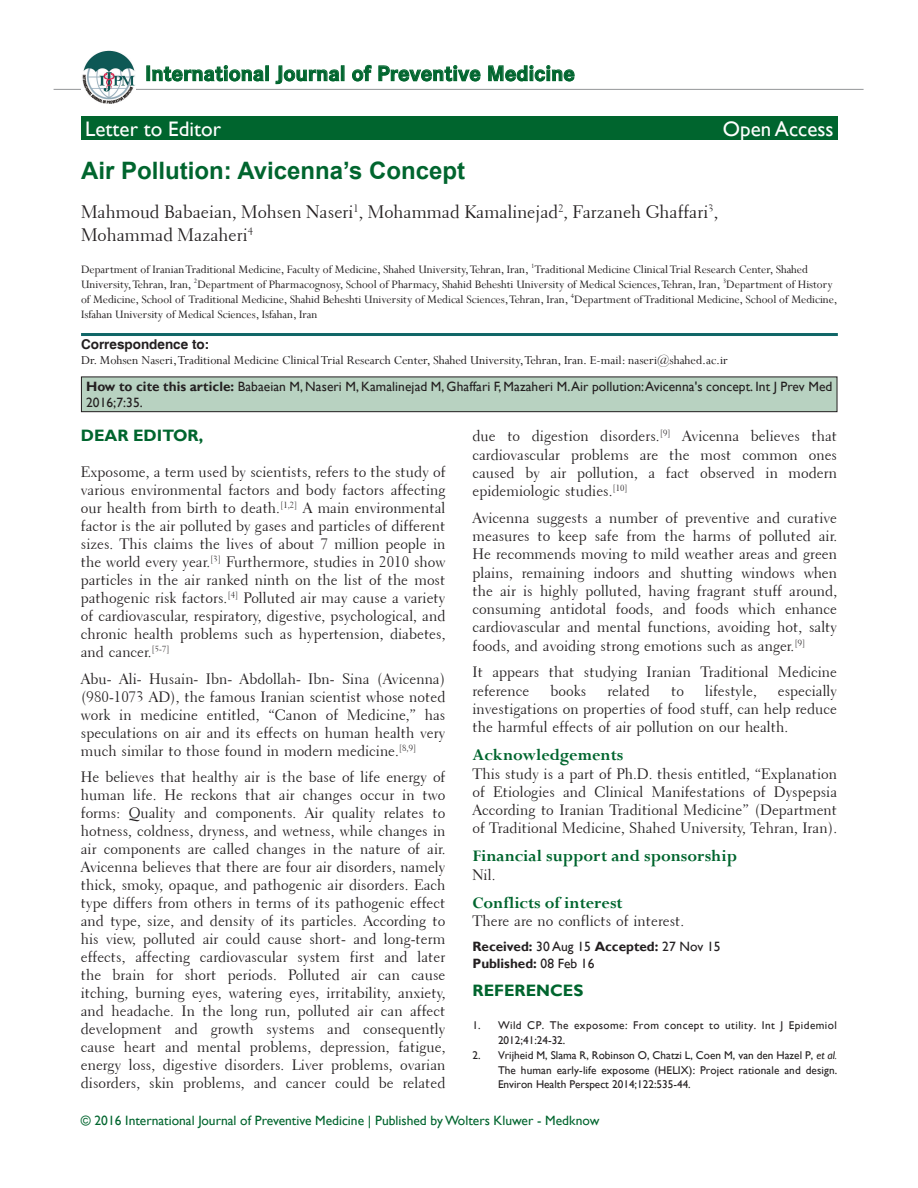
<style>
.page{position:relative;width:918px;height:1188px;background:#fff}
.page>*{position:absolute;margin:0;border:0;box-sizing:border-box;transform-origin:0 0}
.AT{font:700 24px "Arial";color:#00652e}
.t1{font:700 21px "Corporate SBQ";color:#00652e}
.AH{font:21px "Gill Sans";color:#fff}
.AU{font:18px/22.5px "Transitional 521 BT Roman A";color:#231f20}
.t2{font:700 18px "Perpetua";color:#00652e}
.t3{font:700 16.5px "Gill Sans";color:#00652e}
.TX{font:15px/18px "Transitional 521 BT Roman A";color:#231f20;text-align:justify}
.ADD{font:13.5px/15px "Perpetua";color:#231f20}
.HIS{font:13.5px/16.2px "Gill Sans";letter-spacing:.005em;color:#231f20}
.t4{font:13.5px "Gill Sans";color:#00652e}
.HIS-2{font:700 13.5px/16.5px "Gill Sans";color:#231f20}
.AFF{font:12.75px/15px "Perpetua";color:#231f20}
.REF{font:11.25px/14.9px "Gill Sans";letter-spacing:.01em;color:#231f20;text-align:justify}
.REF-2{font:11.25px/14.9px "Gill Sans";letter-spacing:.04em;color:#231f20}
.s1{font-family:"Helvetica";font-weight:700}
.s2{font-weight:700}
.s3{font-weight:400}
.s4{font-style:italic}
</style>
<div class="page">
<hr style="left:54px;top:89px;width:810px;height:1px;background:#939598">
<img style="left:81px;top:51px;width:55px;height:52px">
<div style="left:147px;top:66px;width:3px;height:15px;border:1px solid #00652e"></div>
<svg style="left:152px;top:65px;width:112px;height:25px"></svg>
<div style="left:265px;top:65px;width:4px;height:16px;border:1px solid #00652e"></div>
<svg style="left:275px;top:65px;width:65px;height:20px"></svg>
<div style="left:341px;top:65px;width:3px;height:16px;border:1px solid #00652e"></div>
<svg style="left:352px;top:65px;width:20px;height:17px"></svg>
<svg style="left:378px;top:65px;width:103px;height:25px"></svg>
<svg style="left:488px;top:65px;width:87px;height:17px"></svg>
<div style="left:81px;top:117px;width:757px;height:23px;background:#00652e"></div>
<hr style="left:81px;top:333px;width:757px;height:3px;background:#106667">
<div style="left:81px;top:377px;width:756px;height:35px;background:#b8d2c1"></div>
<div style="left:81px;top:377px;width:756px;height:35px;border:1px solid #231f20"></div>
<h2 class="t1" style="left:145px;top:61px;width:431px">International Journal of Preventive Medicine</h2>
<p class="AH" style="left:85px;top:116px;width:137px">Letter to Editor</p>
<p class="AH" style="left:723px;top:116px;width:112px">Open Access</p>
<p class="AT" style="left:81px;top:153px;width:386px">Air Pollution: Avicenna’s Concept</p>
<p class="AU" style="left:81px;top:201px;width:639px">Mahmoud Babaeian, Mohsen Naseri<sup>1</sup>, Mohammad Kamalinejad<sup>2</sup>, Farzaneh Ghaffari<sup>3</sup>,<br>Mohammad Mazaheri<sup>4</sup></p>
<p class="AFF" style="left:81px;top:261px;width:758px">Department of Iranian Traditional Medicine, Faculty of Medicine, Shahed University, Tehran, Iran, <sup>1</sup>Traditional Medicine Clinical Trial Research Center, Shahed University, Tehran, Iran, <sup>2</sup>Department of Pharmacognosy, School of Pharmacy, Shahid Beheshti University of Medical Sciences, Tehran, Iran, <sup>3</sup>Department of History of Medicine, School of Traditional Medicine, Shahid Beheshti University of Medical Sciences, Tehran, Iran, <sup>4</sup>Department of Traditional Medicine, School of Medicine, Isfahan University of Medical Sciences, Isfahan, Iran</p>
<p class="ADD" style="left:81px;top:337px;width:648px"><span class="s1">Correspondence to:<br></span>Dr. Mohsen Naseri, Traditional Medicine Clinical Trial Research Center, Shahed University, Tehran, Iran. E‑mail: naseri@shahed.ac.ir</p>
<p class="HIS" style="left:86px;top:378px;width:748px"><span class="s2">How to cite this article:</span> Babaeian M, Naseri M, Kamalinejad M, Ghaffari F, Mazaheri M. Air pollution: Avicenna's concept. Int J Prev Med<br>2016;7:35.</p>
<h1 class="t3" style="left:81px;top:426px;width:124px">DEAR EDITOR,</h1>
<p class="TX" style="left:81px;top:463px;width:366px">Exposome, a term used by scientists, refers to the study of various environmental factors and body factors affecting our health from birth to death.<sup>[1,2]</sup> A main environmental factor is the air polluted by gases and particles of different sizes. This claims the lives of about 7 million people in the world every year.<sup>[3]</sup> Furthermore, studies in 2010 show particles in the air ranked ninth on the list of the most pathogenic risk factors.<sup>[4]</sup> Polluted air may cause a variety of cardiovascular, respiratory, digestive, psychological, and chronic health problems such as hypertension, diabetes, and cancer.<sup>[5‑7]</sup></p>
<p class="TX" style="left:81px;top:670px;width:366px">Abu- Ali- Husain- Ibn- Abdollah- Ibn- Sina (Avicenna) (980‑1073 AD), the famous Iranian scientist whose noted work in medicine entitled, “Canon of Medicine,” has speculations on air and its effects on human health very much similar to those found in modern medicine.<sup>[8,9]</sup></p>
<p class="TX" style="left:81px;top:768px;width:366px">He believes that healthy air is the base of life energy of human life. He reckons that air changes occur in two forms: Quality and components. Air quality relates to hotness, coldness, dryness, and wetness, while changes in air components are called changes in the nature of air.<br>Avicenna believes that there are four air disorders, namely thick, smoky, opaque, and pathogenic air disorders. Each type differs from others in terms of its pathogenic effect and type, size, and density of its particles. According to his view, polluted air could cause short‑ and long‑term effects, affecting cardiovascular system first and later the brain for short periods. Polluted air can cause itching, burning eyes, watering eyes, irritability, anxiety, and headache. In the long run, polluted air can affect development and growth systems and consequently cause heart and mental problems, depression, fatigue, energy loss, digestive disorders. Liver problems, ovarian disorders, skin problems, and cancer could be related</p>
<p class="TX" style="left:472px;top:427px;width:366px">due to digestion disorders.<sup>[9]</sup> Avicenna believes that cardiovascular problems are the most common ones caused by air pollution, a fact observed in modern epidemiologic studies.<sup>[10]</sup></p>
<p class="TX" style="left:472px;top:509px;width:366px">Avicenna suggests a number of preventive and curative measures to keep safe from the harms of polluted air.<br>He recommends moving to mild weather areas and green plains, remaining indoors and shutting windows when the air is highly polluted, having fragrant stuff around, consuming antidotal foods, and foods which enhance cardiovascular and mental functions, avoiding hot, salty foods, and avoiding strong emotions such as anger.<sup>[9]</sup></p>
<p class="TX" style="left:472px;top:663px;width:366px">It appears that studying Iranian Traditional Medicine reference</p>
<p class="TX" style="left:472px;top:681px;width:366px;text-indent:305px">especially investigations on properties of food stuff, can help reduce the harmful effects of air pollution on our health.</p>
<h2 class="t2" style="left:472px;top:744px;width:153px">Acknowledgements</h2>
<p class="TX" style="left:472px;top:764px;width:366px">This study is a part of Ph.D. thesis entitled, “Explanation of Etiologies and Clinical Manifestations of Dyspepsia According to Iranian Traditional Medicine” (Department of Traditional Medicine, Shahed University, Tehran, Iran).</p>
<h2 class="t2" style="left:472px;top:845px;width:266px">Financial support and sponsorship</h2>
<p class="TX" style="left:472px;top:866px;width:24px">Nil.</p>
<h2 class="t2" style="left:472px;top:891px;width:152px">Conflicts of interest</h2>
<p class="TX" style="left:472px;top:912px;width:213px">There are no conflicts of interest.</p>
<p class="HIS-2" style="left:472px;top:939px;width:250px">Received: <span class="s3">30 Aug 15</span> Accepted: <span class="s3">27 Nov 15<br></span>Published: <span class="s3">08 Feb 16</span></p>
<h1 class="t3" style="left:472px;top:981px;width:112px">REFERENCES</h1>
<p class="REF-2" style="left:498px;top:1018px;width:340px;text-indent:-26px">1. Wild CP. The exposome: From concept to utility. Int J Epidemiol<br>2012;41:24‑32.</p>
<p class="REF" style="left:498px;top:1048px;width:341px;text-indent:-26px">2. Vrijheid M, Slama R, Robinson O, Chatzi L, Coen M, van den Hazel P, <span class="s4">et al.<br></span>The human early‑life exposome (HELIX): Project rationale and design.<br>Environ Health Perspect 2014;122:535‑44.</p>
<p class="TX" style="left:550px;top:682px;width:37px">books</p>
<p class="TX" style="left:607px;top:682px;width:44px">related</p>
<p class="TX" style="left:671px;top:682px;width:14px">to</p>
<p class="TX" style="left:705px;top:682px;width:53px">lifestyle,</p>
<p class="t4" style="left:81px;top:1112px;width:520px">© 2016 International Journal of Preventive Medicine | Published by Wolters Kluwer - Medknow</p>
</div>
